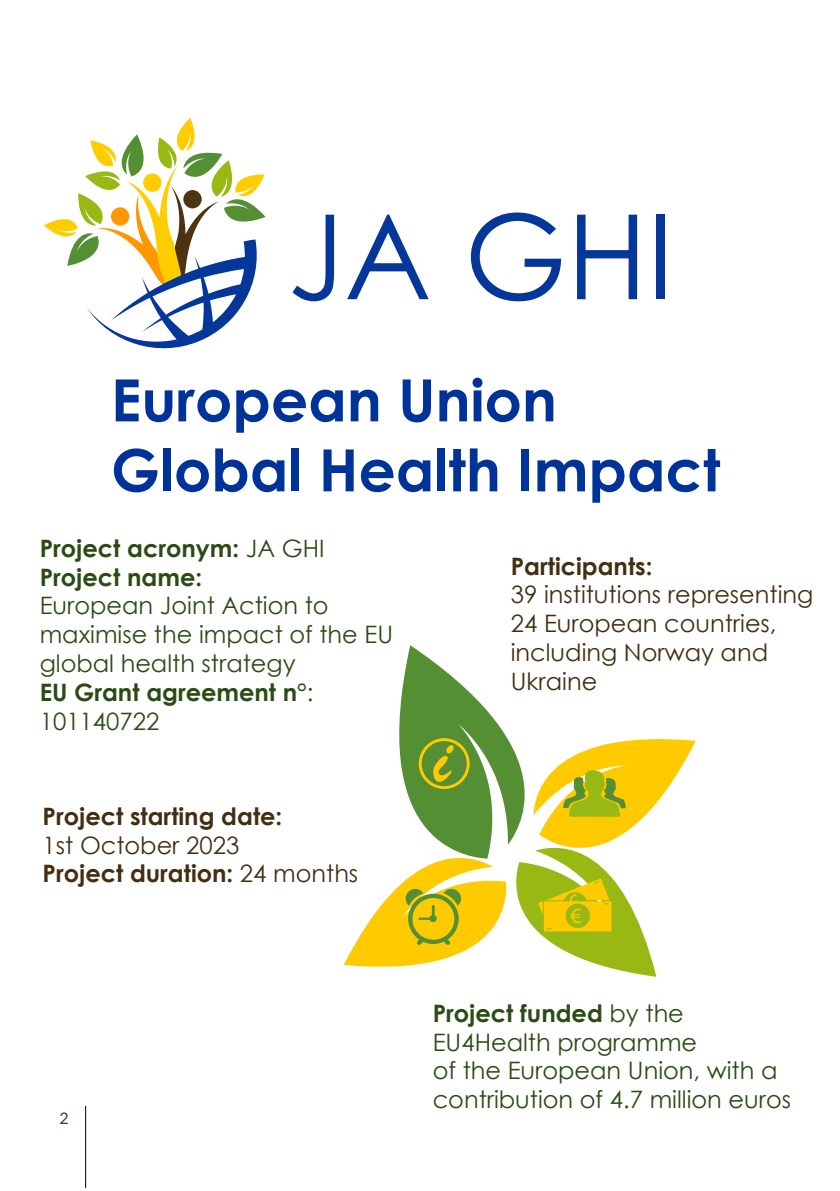
<style>
.page{position:relative;width:840px;height:1191px;background:#fff}
.page>*{position:absolute;margin:0;border:0;box-sizing:border-box;transform-origin:0 0}
.t1{font:117.6px "Century Gothic";color:#05369a}
.t2{font:700 58.4px/70px "Century Gothic";color:#039}
.Styl_akapitowy_2{font:24px/28.8px "Century Gothic";color:#2a4b14}
.Styl_akapitowy_2-2{font:24px/28.8px "Century Gothic";color:#432e10}
.Styl_akapitowy_2-3{font:700 24px "Century Gothic";color:#432e10}
.Styl_akapitowy_2-4{font:700 24px "Century Gothic";color:#2a4b14}
.t3{font:21.8px "Myriad Pro";color:#ffcb00}
.t4{font:16px "Lato";color:#2a4b14}
.s1{font-weight:400}
.s2{font-weight:700}
</style>
<div class="page">
<hr style="left:85px;top:1106px;width:1px;height:82px;background:#000">
<svg style="left:44px;top:118px;width:221px;height:231px"></svg>
<svg style="left:343px;top:645px;width:352px;height:332px"></svg>
<p class="t1" style="left:287px;top:174px;width:387px">JA GHI</p>
<p class="t2" style="left:111px;top:362px;width:610px">European Union<br>Global Health Impact</p>
<p class="Styl_akapitowy_2-4" style="left:40px;top:530px;width:286px">Project acronym: <span class="s1">JA GHI</span></p>
<p class="Styl_akapitowy_2-4" style="left:40px;top:558px;width:164px">Project name:</p>
<p class="Styl_akapitowy_2" style="left:40px;top:591px;width:355px">European Joint Action to maximise the impact of the EU global health strategy</p>
<p class="Styl_akapitowy_2-4" style="left:40px;top:674px;width:275px">EU Grant agreement n°<span class="s1">:</span></p>
<p class="Styl_akapitowy_2" style="left:40px;top:706px;width:121px">101140722</p>
<p class="Styl_akapitowy_2-3" style="left:43px;top:798px;width:241px">Project starting date:</p>
<p class="Styl_akapitowy_2-2" style="left:43px;top:830px;width:198px">1st October 2023</p>
<p class="Styl_akapitowy_2-3" style="left:43px;top:855px;width:317px">Project duration: <span class="s1">24 months</span></p>
<p class="t4" style="left:60px;top:1107px;width:11px">2</p>
<p class="Styl_akapitowy_2-3" style="left:510px;top:547px;width:143px">Participants:</p>
<p class="Styl_akapitowy_2-2" style="left:510px;top:580px;width:304px">39 institutions representing<br>24 European countries, including Norway and<br>Ukraine</p>
<p class="t3" style="left:570px;top:902px;width:13px">€</p>
<p class="Styl_akapitowy_2" style="left:432px;top:998px;width:266px"><span class="s2">Project funded</span> by the<br>EU4Health programme</p>
<p class="Styl_akapitowy_2" style="left:432px;top:1056px;width:359px">of the European Union, with a contribution of 4.7 million euros</p>
</div>
